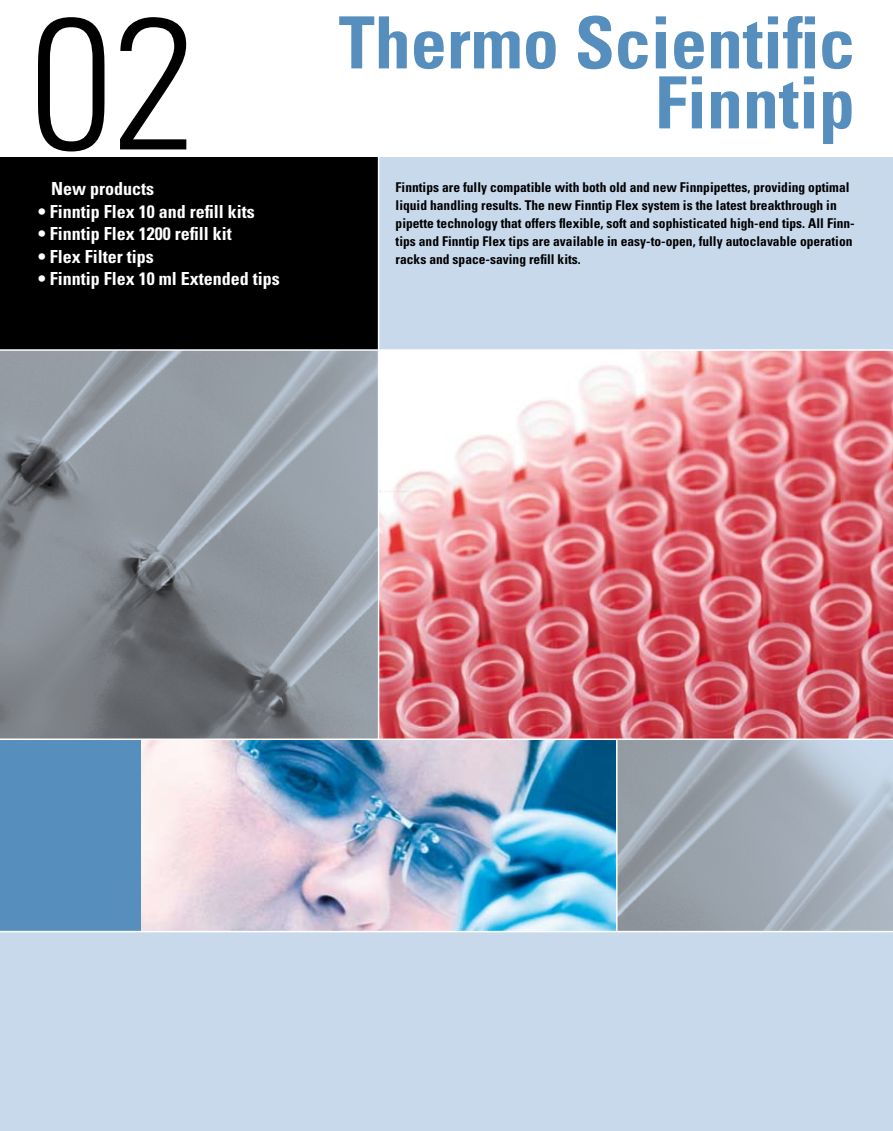
<style>
.page{position:relative;width:893px;height:1131px;background:#fff}
.page>*{position:absolute;margin:0;border:0;box-sizing:border-box;transform-origin:0 0}
.t1{font:300 condensed 186.75px "Univers LT Std";color:#000}
.t2{font:700 condensed 72px/60px "Univers LT Std";color:#568ebe;text-align:right}
.t3{font:700 condensed 18px "Univers LT Std";color:#fff}
.t4{font:700 condensed 13.5px/18px "Univers LT Std";color:#000}
</style>
<div class="page">
<div style="left:0;top:157px;width:893px;height:973px;background:#c8d9ec"></div>
<div style="left:0;top:157px;width:378px;height:193px;background:#000"></div>
<img style="left:379px;top:351px;width:514px;height:387px">
<img style="left:140px;top:740px;width:476px;height:190px">
<svg style="left:617px;top:740px;width:276px;height:190px;background:#a2acb6"></svg>
<svg style="left:0;top:351px;width:378px;height:387px;background:#898f97"></svg>
<div style="left:0;top:739px;width:140px;height:192px;background:#568ebe"></div>
<hr style="left:0;top:349px;width:893px;height:2px;background:#fff">
<hr style="left:0;top:738px;width:893px;height:2px;background:#fff">
<hr style="left:0;top:930px;width:893px;height:2px;background:#fff">
<hr style="left:616px;top:739px;width:1px;height:193px;background:#fff">
<hr style="left:378px;top:153px;width:1px;height:586px;background:#fff">
<h1 class="t1" style="left:30px;top:-29px;width:167px">02</h1>
<h3 class="t3" style="left:51px;top:178px;width:104px">New products</h3>
<h3 class="t3" style="left:38px;top:200px;width:218px">• Finntip Flex 10 and refill kits</h3>
<h3 class="t3" style="left:38px;top:223px;width:195px">• Finntip Flex 1200 refill kit</h3>
<h3 class="t3" style="left:38px;top:245px;width:117px">• Flex Filter tips</h3>
<h3 class="t3" style="left:38px;top:268px;width:243px">• Finntip Flex 10 ml Extended tips</h3>
<h2 class="t2" style="left:339px;top:12px;width:518px">Thermo Scientific<br>Finntip</h2>
<p class="t4" style="left:395px;top:178px;width:460px">Finntips are fully compatible with both old and new Finnpipettes, providing optimal liquid handling results. The new Finntip Flex system is the latest breakthrough in pipette technology that offers flexible, soft and sophisticated high-end tips. All Finn&shy;tips and Finntip Flex tips are available in easy-to-open, fully autoclavable operation racks and space-saving refill kits.</p>
</div>
